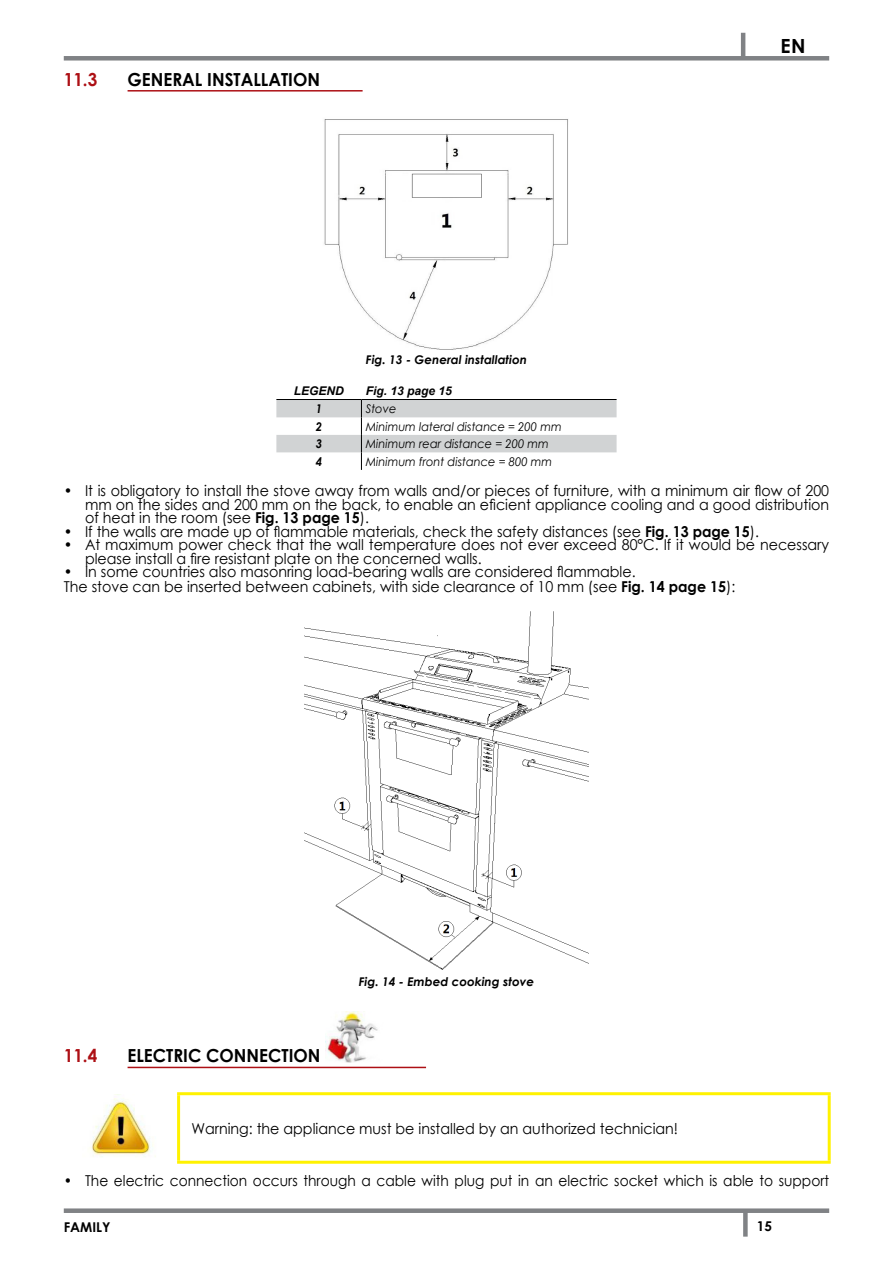
<style>
.page{position:relative;width:893px;height:1263px;background:#fff}
.page>*{position:absolute;margin:0;border:0;box-sizing:border-box;transform-origin:0 0}
.t1{font:700 19.5px "Century Gothic";color:#000}
.t2{font:700 18px "Century Gothic";color:#000;scale:.95 1}
.t3{font:700 18px "Century Gothic";color:#ad1015;scale:.95 1}
.t4{font:15px/13.5px "Century Gothic";color:#000;scale:.95 1}
.t5{font:15px "Century Gothic";color:#000;scale:.92 1}
.t6{font:700 13.5px "Century Gothic";color:#000}
.t7{font:italic 12px "Century Gothic";color:#000;scale:.95 1}
.t8{font:italic 700 12px "Century Gothic";color:#000}
.t9{font:italic 700 12px "Arial";color:#000}
.t10{font:italic 700 12px "Century Gothic";color:#000;scale:.95 1}
.s1{font-weight:700}
</style>
<div class="page">
<div style="left:64px;top:1208px;width:765px;height:5px;background:#808285"></div>
<div style="left:64px;top:56px;width:765px;height:5px;background:#808285"></div>
<div style="left:743px;top:1211px;width:5px;height:25px;background:#808285"></div>
<hr style="left:741px;top:33px;width:4px;height:25px;background:#808285">
<hr style="left:128px;top:90px;width:235px;height:2px;background:#ad1015">
<hr style="left:128px;top:1067px;width:298px;height:1px;background:#ad1015">
<img style="left:324px;top:119px;width:244px;height:231px">
<svg style="left:276px;top:399px;width:341px;height:71px"></svg>
<img style="left:305px;top:611px;width:283px;height:359px">
<img style="left:325px;top:1011px;width:53px;height:51px">
<hr style="left:177px;top:1092px;width:654px;height:3px;background:#fff200">
<hr style="left:177px;top:1095px;width:3px;height:66px;background:#fff200">
<hr style="left:828px;top:1095px;width:3px;height:66px;background:#fff200">
<hr style="left:177px;top:1161px;width:654px;height:3px;background:#fff200">
<img style="left:90px;top:1094px;width:66px;height:63px">
<p class="t3" style="left:64px;top:66px;width:37px">11.3</p>
<p class="t2" style="left:128px;top:66px;width:204px">GENERAL INSTALLATION</p>
<p class="t8" style="left:366px;top:351px;width:163px">Fig. 13 - General installation</p>
<h1 class="t1" style="left:780px;top:31px;width:27px">EN</h1>
<p class="t9" style="left:294px;top:383px;width:52px">LEGEND</p>
<p class="t9" style="left:366px;top:383px;width:88px">Fig. 13 page 15</p>
<p class="t10" style="left:316px;top:400px;width:8px">1</p>
<p class="t7" style="left:366px;top:400px;width:34px">Stove</p>
<p class="t10" style="left:316px;top:417px;width:8px">2</p>
<p class="t7" style="left:366px;top:418px;width:208px">Minimum lateral distance = 200 mm</p>
<p class="t10" style="left:316px;top:435px;width:8px">3</p>
<p class="t7" style="left:366px;top:435px;width:194px">Minimum rear distance = 200 mm</p>
<p class="t10" style="left:316px;top:452px;width:8px">4</p>
<p class="t7" style="left:366px;top:453px;width:198px">Minimum front distance = 800 mm</p>
<p class="t4" style="left:85px;top:484px;width:785px;text-align:justify;text-indent:-21px">• It is obligatory to install the stove away from walls and/or pieces of furniture, with a minimum air flow of 200 mm on the sides and 200 mm on the back, to enable an eficient appliance cooling and a good distribution of heat in the room (see <span class="s1">Fig. 13 page 15</span>).</p>
<p class="t4" style="left:64px;top:524px;width:733px">• If the walls are made up of flammable materials, check the safety distances (see <span class="s1">Fig. 13 page 15</span>).</p>
<p class="t4" style="left:85px;top:538px;width:785px;text-indent:-21px">• At maximum power check that the wall temperature does not ever exceed 80°C. If it would be necessary please install a fire resistant plate on the concerned walls.</p>
<p class="t4" style="left:64px;top:564px;width:708px;line-height:15px">• In some countries also masonring load-bearing walls are considered flammable.<br>The stove can be inserted between cabinets, with side clearance of 10 mm (see <span class="s1">Fig. 14 page 15</span>):</p>
<p class="t3" style="left:64px;top:1042px;width:37px">11.4</p>
<p class="t2" style="left:128px;top:1042px;width:205px">ELECTRIC CONNECTION</p>
<p class="t8" style="left:359px;top:972px;width:177px">Fig. 14 - Embed cooking stove</p>
<p class="t4" style="left:191px;top:1121px;width:514px">Warning: the appliance must be installed by an authorized technician!</p>
<p class="t5" style="left:64px;top:1170px;width:833px">• The electric connection occurs through a cable with plug put in an electric socket which is able to support</p>
<p class="t6" style="left:64px;top:1217px;width:48px">FAMILY</p>
<p class="t6" style="left:757px;top:1216px;width:17px">15</p>
</div>
